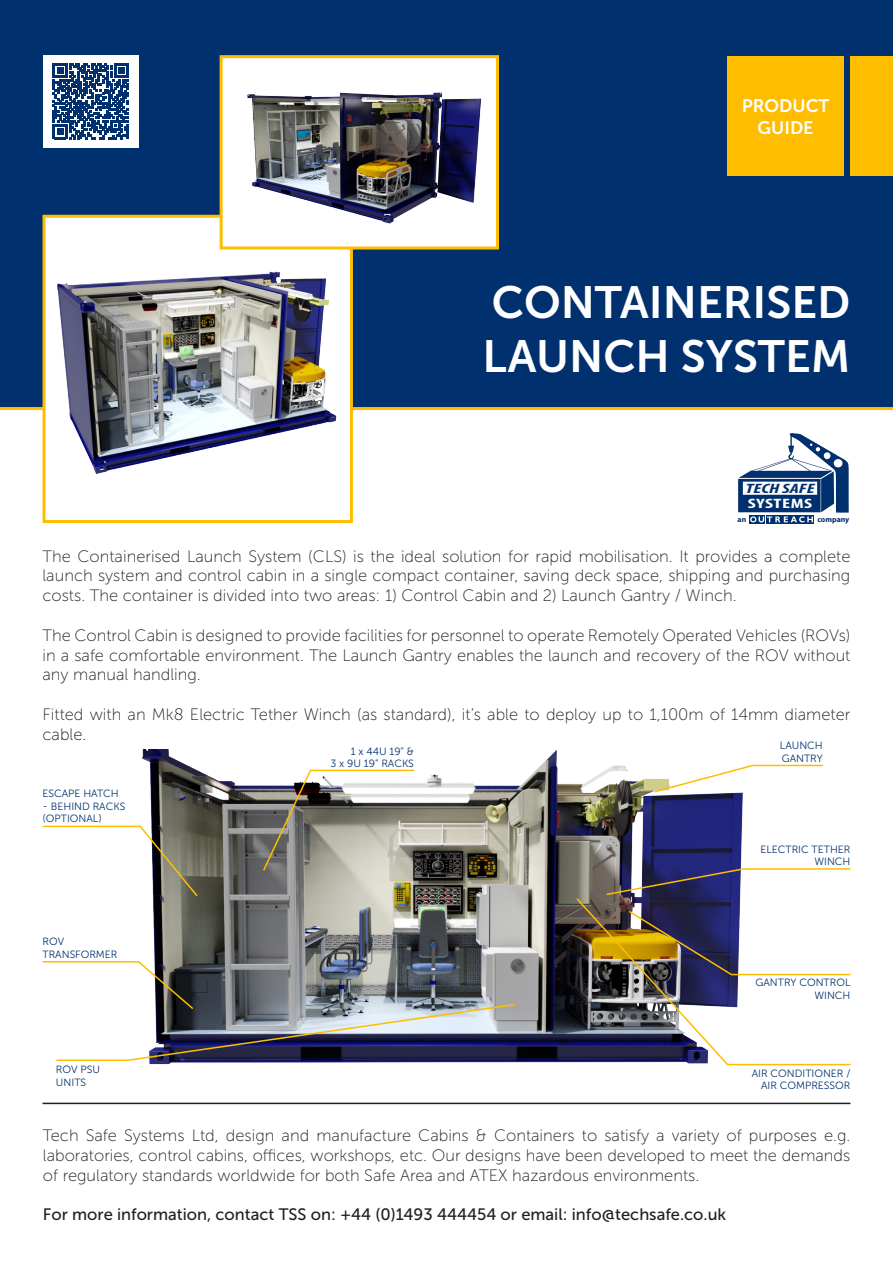
<style>
.page{position:relative;width:893px;height:1263px;background:#fff}
.page>*{position:absolute;margin:0;border:0;box-sizing:border-box;transform-origin:0 0}
.t1{font:45px/54px "Museo Sans 700";color:#fff}
.t2{font:18px/21.6px "Museo Sans 700";color:#fff;text-align:center}
.t3{font:16.5px/19.8px "Museo Sans 100";color:#231f20;text-align:justify}
.t4{font:16.5px "Museo Sans 500";color:#231f20}
.t5{font:italic 700 condensed 13.65px "Myriad Pro";color:#00306d;scale:1.49 1}
.t6{font:700 condensed 13.65px "Myriad Pro";letter-spacing:.025em;color:#fff;scale:1.49 1}
.t7{font:10.5px "Museo Sans 300";color:#00306d}
.t8{font:700 7.8px "Myriad Pro";color:#00306d}
</style>
<div class="page">
<div style="left:0;top:0;width:893px;height:409px;background:#00306d"></div>
<svg style="left:749px;top:522px;width:8px;height:2px"></svg>
<svg style="left:758px;top:522px;width:7px;height:2px"></svg>
<svg style="left:766px;top:522px;width:7px;height:2px"></svg>
<svg style="left:774px;top:522px;width:7px;height:2px"></svg>
<svg style="left:782px;top:522px;width:7px;height:2px"></svg>
<svg style="left:790px;top:522px;width:8px;height:2px"></svg>
<svg style="left:798px;top:522px;width:8px;height:2px"></svg>
<svg style="left:806px;top:522px;width:8px;height:2px"></svg>
<svg style="left:738px;top:433px;width:111px;height:89px"></svg>
<div style="left:834px;top:459px;width:8px;height:8px;background:#fff;border-radius:50%"></div>
<hr style="left:0;top:407px;width:893px;height:3px;background:#ffbd00">
<div style="left:850px;top:57px;width:43px;height:119px;background:#ffbd00"></div>
<div style="left:727px;top:57px;width:117px;height:119px;background:#ffbd00"></div>
<div style="left:44px;top:216px;width:307px;height:305px;background:#fff"></div>
<img style="left:57px;top:271px;width:280px;height:203px">
<div style="left:43px;top:215px;width:310px;height:308px;border:3px solid #ffbd00"></div>
<div style="left:221px;top:57px;width:276px;height:191px;background:#fff"></div>
<img style="left:247px;top:92px;width:234px;height:132px">
<div style="left:220px;top:55px;width:279px;height:194px;border:3px solid #ffbd00"></div>
<img style="left:142px;top:749px;width:601px;height:316px">
<hr style="left:43px;top:1103px;width:807px;height:1px;background:#231f20">
<svg style="left:42px;top:825px;width:157px;height:73px"></svg>
<svg style="left:262px;top:769px;width:153px;height:103px"></svg>
<svg style="left:42px;top:960px;width:475px;height:102px"></svg>
<svg style="left:653px;top:764px;width:170px;height:29px"></svg>
<svg style="left:605px;top:867px;width:246px;height:29px"></svg>
<svg style="left:575px;top:896px;width:276px;height:170px"></svg>
<div style="left:43px;top:55px;width:96px;height:92px;background:#fff"></div>
<svg style="left:53px;top:63px;width:76px;height:76px"></svg>
<p class="t2" style="left:742px;top:95px;width:89px">PRODUCT<br>GUIDE</p>
<p class="t1" style="left:482px;top:275px;width:369px">CONTAINERISED<br>LAUNCH SYSTEM</p>
<p class="t5" style="left:746px;top:480px;width:48px">TECH SAFE</p>
<p class="t6" style="left:748px;top:495px;width:45px">SYSTEMS</p>
<p class="t8" style="left:738px;top:514px;width:10px">an</p>
<p class="t8" style="left:817px;top:514px;width:33px">company</p>
<p class="t3" style="left:43px;top:546px;width:809px">The Containerised Launch System (CLS) is the ideal solution for rapid mobilisation. It provides a complete launch system and control cabin in a single compact container, saving deck space, shipping and purchasing costs. The container is divided into two areas: 1) Control Cabin and 2) Launch Gantry / Winch.</p>
<p class="t3" style="left:43px;top:625px;width:809px">The Control Cabin is designed to provide facilities for personnel to operate Remotely Operated Vehicles (ROVs) in a safe comfortable environment. The Launch Gantry enables the launch and recovery of the ROV without any manual handling.</p>
<p class="t3" style="left:43px;top:705px;width:809px">Fitted with an Mk8 Electric Tether Winch (as standard), it’s able to deploy up to 1,100m of 14mm diameter cable.</p>
<p class="t7" style="left:780px;top:740px;width:44px">LAUNCH</p>
<p class="t7" style="left:782px;top:753px;width:43px">GANTRY</p>
<p class="t7" style="left:351px;top:745px;width:65px">1 x 44U 19” &amp;</p>
<p class="t7" style="left:331px;top:758px;width:85px">3 x 9U 19” RACKS</p>
<p class="t7" style="left:43px;top:788px;width:78px">ESCAPE HATCH</p>
<p class="t7" style="left:43px;top:800px;width:84px">- BEHIND RACKS</p>
<p class="t7" style="left:43px;top:813px;width:61px">(OPTIONAL)</p>
<p class="t7" style="left:43px;top:936px;width:23px">ROV</p>
<p class="t7" style="left:43px;top:949px;width:76px">TRANSFORMER</p>
<p class="t7" style="left:56px;top:1064px;width:46px">ROV PSU</p>
<p class="t7" style="left:56px;top:1076px;width:32px">UNITS</p>
<p class="t7" style="left:760px;top:843px;width:91px">ELECTRIC TETHER</p>
<p class="t7" style="left:814px;top:856px;width:38px">WINCH</p>
<p class="t7" style="left:755px;top:977px;width:96px">GANTRY CONTROL</p>
<p class="t7" style="left:814px;top:989px;width:38px">WINCH</p>
<p class="t7" style="left:752px;top:1067px;width:100px">AIR CONDITIONER /</p>
<p class="t7" style="left:761px;top:1080px;width:91px">AIR COMPRESSOR</p>
<p class="t3" style="left:43px;top:1126px;width:809px">Tech Safe Systems Ltd, design and manufacture Cabins &amp; Containers to satisfy a variety of purposes e.g. laboratories, control cabins, offices, workshops, etc. Our designs have been developed to meet the demands of regulatory standards worldwide for both Safe Area and ATEX hazardous environments.</p>
<p class="t4" style="left:43px;top:1206px;width:685px">For more information, contact TSS on: +44 (0)1493 444454 or email: info@techsafe.co.uk</p>
</div>
